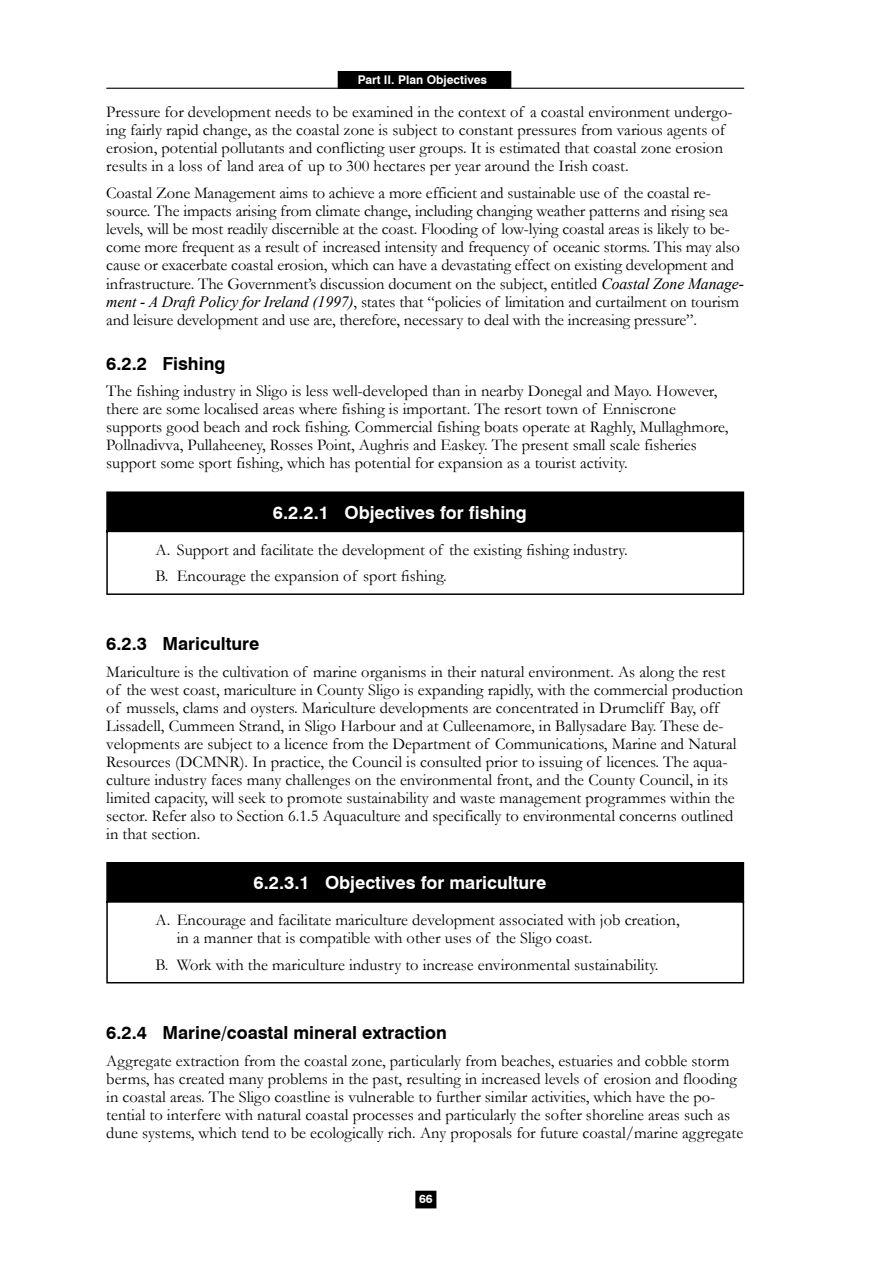
<style>
.page{position:relative;width:893px;height:1263px;background:#fff}
.page>*{position:absolute;margin:0;border:0;box-sizing:border-box;transform-origin:0 0}
.Sub-Sub{font:700 18px "Swiss 721 BT";color:#000}
.Objectives_Heading{font:700 18px "Swiss 721 BT";color:#fff}
.Objectives_text{font:16.5px/18px "Garamond";color:#000}
.t1{font:700 12px "Swiss 721 BT";color:#fff}
.s1{font-family:"Times New Roman";font-style:italic;font-size:15.75px}
</style>
<div class="page">
<div style="left:107px;top:492px;width:636px;height:39px;background:#000"></div>
<hr style="left:106px;top:491px;width:638px;height:2px;background:#000">
<hr style="left:106px;top:493px;width:2px;height:38px;background:#000">
<hr style="left:743px;top:493px;width:1px;height:38px;background:#000">
<hr style="left:106px;top:531px;width:638px;height:1px;background:#000">
<hr style="left:106px;top:532px;width:2px;height:61px;background:#000">
<hr style="left:743px;top:532px;width:1px;height:61px;background:#000">
<hr style="left:106px;top:593px;width:638px;height:2px;background:#000">
<div style="left:107px;top:863px;width:636px;height:39px;background:#000"></div>
<hr style="left:106px;top:862px;width:638px;height:1px;background:#000">
<hr style="left:106px;top:863px;width:2px;height:38px;background:#000">
<hr style="left:743px;top:863px;width:1px;height:38px;background:#000">
<hr style="left:106px;top:901px;width:638px;height:2px;background:#000">
<hr style="left:106px;top:903px;width:2px;height:79px;background:#000">
<hr style="left:743px;top:903px;width:1px;height:79px;background:#000">
<hr style="left:106px;top:982px;width:638px;height:1px;background:#000">
<div style="left:338px;top:72px;width:173px;height:16px;background:#000"></div>
<div style="left:338px;top:71px;width:173px;height:18px;border:2px solid #000"></div>
<hr style="left:106px;top:88px;width:638px;height:1px;background:#000">
<div style="left:416px;top:1191px;width:20px;height:17px;background:#000"></div>
<p class="t1" style="left:358px;top:72px;width:131px">Part II. Plan Objectives</p>
<p class="Objectives_text" style="left:106px;top:102px;width:628px">Pressure for development needs to be examined in the context of a coastal environment undergo&shy;ing fairly rapid change, as the coastal zone is subject to constant pressures from various agents of erosion, potential pollutants and conflicting user groups. It is estimated that coastal zone erosion results in a loss of land area of up to 300 hectares per year around the Irish coast.</p>
<p class="Objectives_text" style="left:106px;top:183px;width:639px">Coastal Zone Management aims to achieve a more efficient and sustainable use of the coastal re&shy;source. The impacts arising from climate change, including changing weather patterns and rising sea levels, will be most readily discernible at the coast. Flooding of low-lying coastal areas is likely to be&shy;come more frequent as a result of increased intensity and frequency of oceanic storms. This may also cause or exacerbate coastal erosion, which can have a devastating effect on existing development and infrastructure. The Government’s discussion document on the subject, entitled <span class="s1">Coastal Zone Manage&shy;ment - A Draft Policy for Ireland (1997)</span>, states that “policies of limitation and curtailment on tourism and leisure development and use are, therefore, necessary to deal with the increasing pressure”.</p>
<p class="Sub-Sub" style="left:106px;top:353px;width:121px">6.2.2 Fishing</p>
<p class="Objectives_text" style="left:106px;top:382px;width:624px">The fishing industry in Sligo is less well-developed than in nearby Donegal and Mayo. However, there are some localised areas where fishing is important. The resort town of Enniscrone supports good beach and rock fishing. Commercial fishing boats operate at Raghly, Mullaghmore, Pollnadivva, Pullaheeney, Rosses Point, Aughris and Easkey. The present small scale fisheries support some sport fishing, which has potential for expansion as a tourist activity.</p>
<p class="Objectives_Heading" style="left:273px;top:501px;width:255px">6.2.2.1 Objectives for fishing</p>
<p class="Objectives_text" style="left:156px;top:540px;width:474px">A. Support and facilitate the development of the existing fishing industry.</p>
<p class="Objectives_text" style="left:156px;top:567px;width:293px">B. Encourage the expansion of sport fishing.</p>
<p class="Sub-Sub" style="left:106px;top:633px;width:155px">6.2.3 Mariculture</p>
<p class="Objectives_text" style="left:106px;top:662px;width:638px">Mariculture is the cultivation of marine organisms in their natural environment. As along the rest of the west coast, mariculture in County Sligo is expanding rapidly, with the commercial production of mussels, clams and oysters. Mariculture developments are concentrated in Drumcliff Bay, off Lissadell, Cummeen Strand, in Sligo Harbour and at Culleenamore, in Ballysadare Bay. These de&shy;velopments are subject to a licence from the Department of Communications, Marine and Natural Resources (DCMNR). In practice, the Council is consulted prior to issuing of licences. The aqua&shy;culture industry faces many challenges on the environmental front, and the County Council, in its limited capacity, will seek to promote sustainability and waste management programmes within the sector. Refer also to Section 6.1.5 Aquaculture and specifically to environmental concerns outlined in that section.</p>
<p class="Objectives_Heading" style="left:253px;top:872px;width:294px">6.2.3.1 Objectives for mariculture</p>
<p class="Objectives_text" style="left:177px;top:911px;width:504px;text-indent:-21px">A. Encourage and facilitate mariculture development associated with job creation, in a manner that is compatible with other uses of the Sligo coast.</p>
<p class="Objectives_text" style="left:156px;top:955px;width:504px">B. Work with the mariculture industry to increase environmental sustainability.</p>
<p class="Sub-Sub" style="left:106px;top:1022px;width:342px">6.2.4 Marine/coastal mineral extraction</p>
<p class="Objectives_text" style="left:106px;top:1051px;width:638px">Aggregate extraction from the coastal zone, particularly from beaches, estuaries and cobble storm berms, has created many problems in the past, resulting in increased levels of erosion and flooding in coastal areas. The Sligo coastline is vulnerable to further similar activities, which have the po&shy;tential to interfere with natural coastal processes and particularly the softer shoreline areas such as dune systems, which tend to be ecologically rich. Any proposals for future coastal/marine aggregate</p>
<p class="t1" style="left:419px;top:1192px;width:15px">66</p>
</div>
